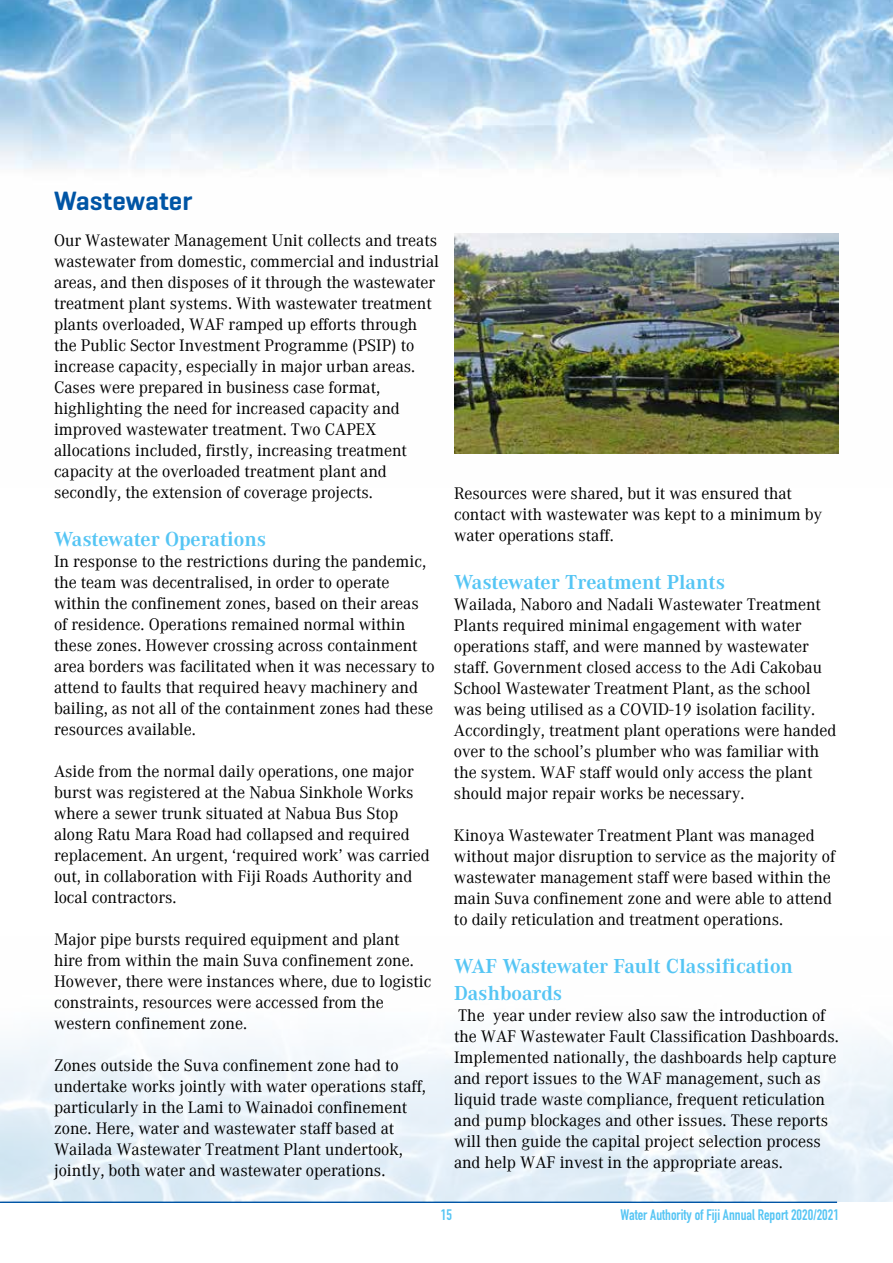
<style>
.page{position:relative;width:893px;height:1263px;background:#fff}
.page>*{position:absolute;margin:0;border:0;box-sizing:border-box;transform-origin:0 0}
.t1{font:600 27px "Geogrotesque";color:#0055a5}
.t2{font:700 21px/27px "Corporate A";color:#55c5f4}
.t3{font:16.5px/21px "Corporate ABQ";color:#000}
.t4{font:15px "DIN Engschrift Std";color:#55c5f4}
</style>
<div class="page">
<img style="left:1px;top:0;width:892px;height:169px">
<hr style="left:0;top:1201px;width:837px;height:2px;background:#0055a5">
<img style="left:454px;top:233px;width:385px;height:221px">
<h1 class="t1" style="left:54px;top:184px;width:140px">Wastewater</h1>
<p class="t3" style="left:54px;top:230px;width:386px">Our Wastewater Management Unit collects and treats wastewater from domestic, commercial and industrial areas, and then disposes of it through the wastewater treatment plant systems. With wastewater treatment plants overloaded, WAF ramped up efforts through the Public Sector Investment Programme (PSIP) to increase capacity, especially in major urban areas.<br>Cases were prepared in business case format, highlighting the need for increased capacity and improved wastewater treatment. Two CAPEX allocations included, firstly, increasing treatment capacity at the overloaded treatment plant and secondly, the extension of coverage projects.</p>
<p class="t2" style="left:54px;top:526px;width:214px">Wastewater Operations</p>
<p class="t3" style="left:54px;top:551px;width:382px">In response to the restrictions during the pandemic, the team was decentralised, in order to operate within the confinement zones, based on their areas of residence. Operations remained normal within these zones. However crossing across containment area borders was facilitated when it was necessary to attend to faults that required heavy machinery and bailing, as not all of the containment zones had these resources available.</p>
<p class="t3" style="left:54px;top:761px;width:377px">Aside from the normal daily operations, one major burst was registered at the Nabua Sinkhole Works where a sewer trunk situated at Nabua Bus Stop along Ratu Mara Road had collapsed and required replacement. An urgent, ‘required work’ was carried out, in collaboration with Fiji Roads Authority and local contractors.</p>
<p class="t3" style="left:54px;top:929px;width:379px">Major pipe bursts required equipment and plant hire from within the main Suva confinement zone.<br>However, there were instances where, due to logistic constraints, resources were accessed from the western confinement zone.</p>
<p class="t3" style="left:54px;top:1055px;width:373px">Zones outside the Suva confinement zone had to undertake works jointly with water operations staff, particularly in the Lami to Wainadoi confinement zone. Here, water and wastewater staff based at Wailada Wastewater Treatment Plant undertook, jointly, both water and wastewater operations.</p>
<p class="t3" style="left:454px;top:483px;width:370px">Resources were shared, but it was ensured that contact with wastewater was kept to a minimum by water operations staff.</p>
<p class="t2" style="left:454px;top:569px;width:273px">Wastewater Treatment Plants</p>
<p class="t3" style="left:454px;top:594px;width:384px">Wailada, Naboro and Nadali Wastewater Treatment Plants required minimal engagement with water operations staff, and were manned by wastewater staff. Government closed access to the Adi Cakobau School Wastewater Treatment Plant, as the school was being utilised as a COVID-19 isolation facility.<br>Accordingly, treatment plant operations were handed over to the school’s plumber who was familiar with the system. WAF staff would only access the plant should major repair works be necessary.</p>
<p class="t3" style="left:454px;top:825px;width:383px">Kinoya Wastewater Treatment Plant was managed without major disruption to service as the majority of wastewater management staff were based within the main Suva confinement zone and were able to attend to daily reticulation and treatment operations.</p>
<p class="t2" style="left:454px;top:953px;width:341px">WAF Wastewater Fault Classification<br>Dashboards</p>
<p class="t3" style="left:454px;top:1005px;width:386px">The year under review also saw the introduction of the WAF Wastewater Fault Classification Dashboards.<br>Implemented nationally, the dashboards help capture and report issues to the WAF management, such as liquid trade waste compliance, frequent reticulation and pump blockages and other issues. These reports will then guide the capital project selection process and help WAF invest in the appropriate areas.</p>
<p class="t4" style="left:441px;top:1205px;width:13px">15</p>
<p class="t4" style="left:620px;top:1205px;width:220px">Water Authority of Fiji Annual Report 2020/2021</p>
</div>
